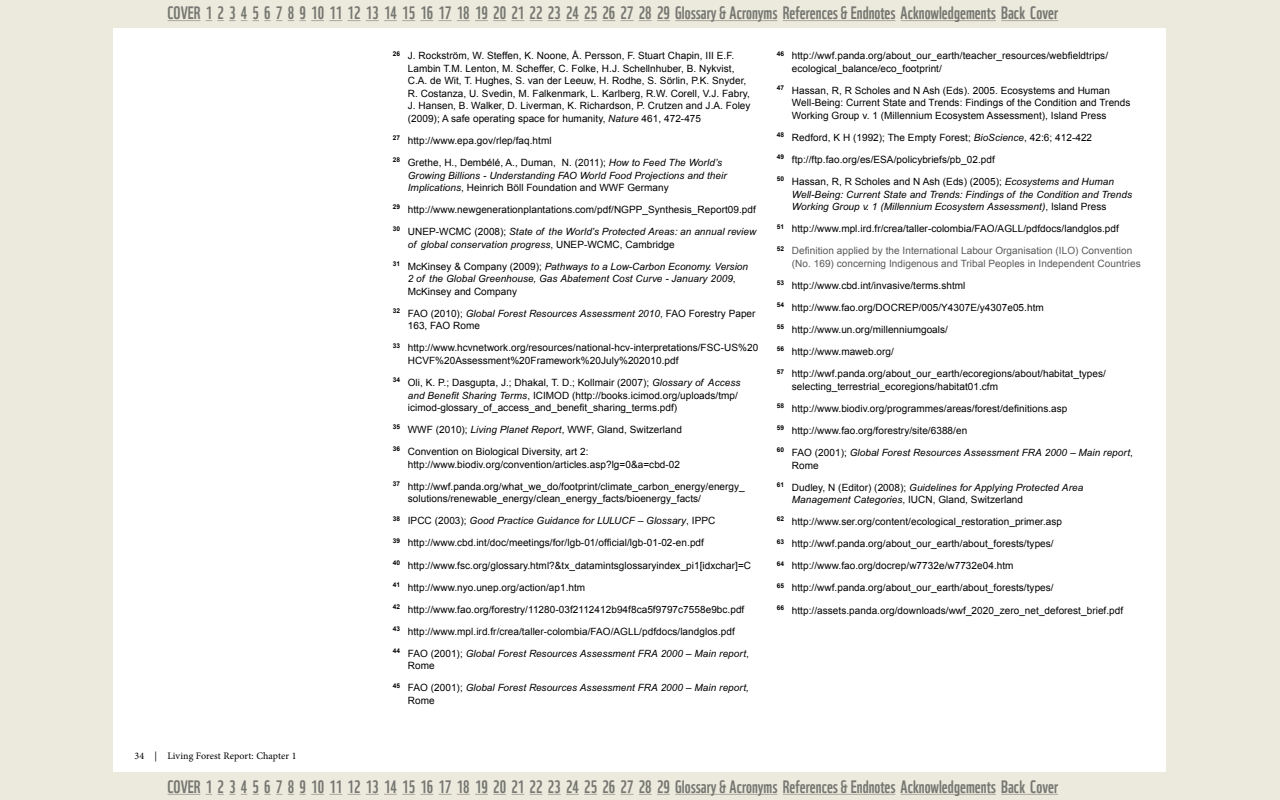
<style>
.page{position:relative;width:1280px;height:800px;background:#eceadc}
.page>*{position:absolute;margin:0;border:0;box-sizing:border-box;transform-origin:0 0}
.t1{font:17.5px "WWF";color:#808285}
.t2{font:10px/12.5px "Arial";letter-spacing:.005em;color:#000}
.t3{font:italic 10px/12.5px "Arial";letter-spacing:.005em;color:#000}
.t4{font:10px/12.5px "Arial";letter-spacing:.005em;color:#58595b}
.t5{font:10px "Minion Pro";letter-spacing:.01em;color:#000}
.s1{font-style:italic}
.s2{font-style:normal}
</style>
<div class="page">
<div style="left:114px;top:28px;width:1052px;height:744px;background:#fff"></div>
<hr style="left:168px;top:20px;width:32px;height:1px;background:#bbb8b8">
<svg style="left:206px;top:20px;width:41px;height:1px"></svg>
<svg style="left:253px;top:20px;width:89px;height:1px"></svg>
<svg style="left:348px;top:20px;width:85px;height:1px"></svg>
<svg style="left:439px;top:20px;width:85px;height:1px"></svg>
<svg style="left:530px;top:20px;width:85px;height:1px"></svg>
<svg style="left:621px;top:20px;width:49px;height:1px"></svg>
<hr style="left:675px;top:20px;width:103px;height:1px;background:#bbb8b8">
<hr style="left:783px;top:20px;width:112px;height:1px;background:#bbb8b8">
<hr style="left:901px;top:20px;width:95px;height:1px;background:#bbb8b8">
<hr style="left:1001px;top:20px;width:57px;height:1px;background:#bbb8b8">
<hr style="left:168px;top:794px;width:32px;height:1px;background:#bbb8b8">
<svg style="left:206px;top:794px;width:41px;height:1px"></svg>
<svg style="left:253px;top:794px;width:89px;height:1px"></svg>
<svg style="left:348px;top:794px;width:85px;height:1px"></svg>
<svg style="left:439px;top:794px;width:85px;height:1px"></svg>
<svg style="left:530px;top:794px;width:85px;height:1px"></svg>
<svg style="left:621px;top:794px;width:49px;height:1px"></svg>
<hr style="left:675px;top:794px;width:103px;height:1px;background:#bbb8b8">
<hr style="left:783px;top:794px;width:112px;height:1px;background:#bbb8b8">
<hr style="left:901px;top:794px;width:95px;height:1px;background:#bbb8b8">
<hr style="left:1001px;top:794px;width:57px;height:1px;background:#bbb8b8">
<h1 class="t1" style="left:168px;top:-1px;width:892px">COVER 1 2 3 4 5 6 7 8 9 10 11 12 13 14 15 16 17 18 19 20 21 22 23 24 25 26 27 28 29 Glossary &amp; Acronyms References &amp; Endnotes Acknowledgements Back Cover</h1>
<p class="t5" style="left:135px;top:749px;width:163px">34 | Living Forest Report: Chapter 1</p>
<p class="t2" style="left:408px;top:50px;width:344px;text-indent:-15px"><sup>26</sup> J. Rockström, W. Steffen, K. Noone, Å. Persson, F. Stuart Chapin, III E.F.<br>Lambin T.M. Lenton, M. Scheffer, C. Folke, H.J. Schellnhuber, B. Nykvist, C.A. de Wit, T. Hughes, S. van der Leeuw, H. Rodhe, S. Sörlin, P.K. Snyder, R. Costanza, U. Svedin, M. Falkenmark, L. Karlberg, R.W. Corell, V.J. Fabry, J. Hansen, B. Walker, D. Liverman, K. Richardson, P. Crutzen and J.A. Foley (2009); A safe operating space for humanity, <span class="s1">Nature</span> 461, 472-475</p>
<p class="t2" style="left:393px;top:134px;width:160px"><sup>27</sup> http://www.epa.gov/rlep/faq.html</p>
<p class="t3" style="left:408px;top:156px;width:320px;text-indent:-15px"><sup>28</sup> <span class="s2">Grethe, H., Dembélé, A., Duman, N . (2011);</span> How to Feed The World’s<br>Growing Billions - Understanding FAO World Food Projections and their<br>Implications<span class="s2">, Heinrich Böll Foundation and WWF Germany</span></p>
<p class="t2" style="left:393px;top:203px;width:365px"><sup>29</sup> http://www.newgenerationplantations.com/pdf/N GPP_Synthesis_Report09.pdf</p>
<p class="t3" style="left:408px;top:225px;width:350px;text-indent:-15px"><sup>30</sup> <span class="s2">UN EP-WCMC (2008);</span> State of the World’s Protected Areas: an annual review of global conservation progress<span class="s2">, UN EP-WCMC, Cambridge</span></p>
<p class="t3" style="left:408px;top:260px;width:342px;text-indent:-15px"><sup>31</sup> <span class="s2">M cKinsey &amp; Company (2009);</span> Pathways to a Low-Carbon Economy. Version<br>2 of the Global Greenhouse, Gas Abatement Cost Curve - January 2009<span class="s2">,<br>McKinsey and Company</span></p>
<p class="t2" style="left:408px;top:307px;width:349px;text-indent:-15px"><sup>32</sup> FAO (2010); <span class="s1">Global Forest Resources Assessment 2010</span>, FAO Forestry Paper<br>163, FAO Rome</p>
<p class="t2" style="left:408px;top:342px;width:352px;text-indent:-15px"><sup>33</sup> http://www.hcvnetwork.org/resources/national-hcv-interpretations/FSC-US%20<br>HCVF%20Assessment%20Framework%20July%202010.pdf</p>
<p class="t2" style="left:408px;top:376px;width:334px;text-indent:-15px"><sup>34</sup> Oli, K. P.; Dasgupta, J.; Dhakal, T. D.; Kollmair (2007); <span class="s1">Glossary of Access and Benefit Sharing Terms</span>, I CIMOD</p>
<p class="t2" style="left:408px;top:389px;width:332px;text-indent:164px">(http://books.icimod.org/uploads/tmp/ icimod-glossary_of_access_and_benefit_sharing_terms.pdf)</p>
<p class="t2" style="left:393px;top:423px;width:291px"><sup>35</sup> WWF (2010); <span class="s1">Living Planet Report</span>, WWF, Gland, Switzerland</p>
<p class="t2" style="left:408px;top:445px;width:274px;text-indent:-15px"><sup>36</sup> Convention on Biological Diversity, art 2: http://www.biodiv.org/convention/articles.asp?lg=0&amp;a=cbd-02</p>
<p class="t2" style="left:408px;top:480px;width:338px;text-indent:-15px"><sup>37</sup> http://wwf.panda.org/what_we_do/footprint/climate_carbon_energy/energy_ solutions/renewable_energy/clean_energy_facts/bioenergy_facts/</p>
<p class="t3" style="left:393px;top:515px;width:324px"><sup>38</sup> <span class="s2">I PCC (2003);</span> Good Practice Guidance for LULUCF – Glossary<span class="s2">, I PPC</span></p>
<p class="t2" style="left:393px;top:537px;width:313px"><sup>39</sup> http://www.cbd.int/doc/meetings/for/lgb-01/official/lgb-01-02-en.pdf</p>
<p class="t2" style="left:393px;top:559px;width:360px"><sup>40</sup> http://www.fsc.org/glossary.html?&amp;tx_datamintsglossaryindex_pi1[idxchar]=C</p>
<p class="t2" style="left:393px;top:581px;width:194px"><sup>41</sup> http://www.nyo.unep.org/action/ap1.htm</p>
<p class="t2" style="left:393px;top:603px;width:353px"><sup>42</sup> http://www.fao.org/forestry/11280-03f2112412b94f8ca5f9797c7558e9bc.pdf</p>
<p class="t2" style="left:393px;top:625px;width:344px"><sup>43</sup> http://www.mpl.ird.fr/crea/taller-colombia/FAO/AGLL/pdfdocs/landglos.pdf</p>
<p class="t3" style="left:408px;top:647px;width:343px;text-indent:-15px"><sup>44</sup> <span class="s2">FAO (2001);</span> Global Forest Resources Assessment FRA 2000 – Main report<span class="s2">,<br>Rome</span></p>
<p class="t3" style="left:408px;top:682px;width:343px;text-indent:-15px"><sup>45</sup> <span class="s2">FAO (2001);</span> Global Forest Resources Assessment FRA 2000 – Main report,<br><span class="s2">Rome</span></p>
<p class="t2" style="left:792px;top:50px;width:318px;text-indent:-15px"><sup>46</sup> http://wwf.panda.org/about_our_earth/teacher_resources/webfieldtrips/ ecological_balance/eco_footprint/</p>
<p class="t2" style="left:792px;top:84px;width:340px;text-indent:-15px"><sup>47</sup> Hassan, R, R Scholes and N Ash (Eds). 2005. Ecosystems and Human<br>Well-Being: Current State and Trends: Findings of the Condition and Trends<br>Working Group v. 1 (Millennium Ecosystem Assessment), Island Press</p>
<p class="t2" style="left:777px;top:131px;width:317px"><sup>48</sup> Redford, K H (1992); The Empty Forest; <span class="s1">BioScience</span>, 42:6; 412-422</p>
<p class="t2" style="left:777px;top:153px;width:219px"><sup>49</sup> ftp://ftp.fao.org/es/ESA/policybriefs/pb_02.pdf</p>
<p class="t3" style="left:792px;top:175px;width:342px;text-indent:-15px"><sup>50</sup> <span class="s2">Hassan, R, R Scholes and N Ash (Eds) (2005);</span> Ecosystems and Human<br>Well-Being: Current State and Trends: Findings of the Condition and Trends<br>Working Group v. 1 (Millennium Ecosystem Assessment)<span class="s2">, I sland Press</span></p>
<p class="t2" style="left:777px;top:223px;width:344px"><sup>51</sup> http://www.mpl.ird.fr/crea/taller-colombia/FAO/AGLL/pdfdocs/landglos.pdf</p>
<p class="t4" style="left:792px;top:245px;width:350px;text-indent:-15px"><sup>52</sup> Definition applied by the International Labour Organisation (ILO) Convention (No. 169) concerning I ndigenous and Tribal Peoples in I ndependent Countries</p>
<p class="t2" style="left:777px;top:279px;width:190px"><sup>53</sup> http://www.cbd.int/invasive/terms.shtml</p>
<p class="t2" style="left:777px;top:301px;width:268px"><sup>54</sup> http://www.fao.org/DOCREP/005/Y4307E/y4307e05.htm</p>
<p class="t2" style="left:777px;top:323px;width:173px"><sup>55</sup> http://www.un.org/millenniumgoals/</p>
<p class="t2" style="left:777px;top:345px;width:119px"><sup>56</sup> http://www.maweb.org/</p>
<p class="t2" style="left:792px;top:368px;width:316px;text-indent:-15px"><sup>57</sup> http://wwf.panda.org/about_our_earth/ecoregions/about/habitat_types/ selecting_terrestrial_ecoregions/habitat01.cfm</p>
<p class="t2" style="left:777px;top:402px;width:292px"><sup>58</sup> http://www.biodiv.org/programmes/areas/forest/definitions.asp</p>
<p class="t2" style="left:777px;top:424px;width:192px"><sup>59</sup> http://www.fao.org/forestry/site/6388/en</p>
<p class="t3" style="left:792px;top:446px;width:343px;text-indent:-15px"><sup>60</sup> <span class="s2">FAO (2001);</span> Global Forest Resources Assessment FRA 2000 – Main report<span class="s2">,<br>Rome</span></p>
<p class="t3" style="left:792px;top:481px;width:293px;text-indent:-15px"><sup>61</sup> <span class="s2">D udley, N (Editor) (2008);</span> Guidelines for Applying Protected Area<br>Management Categories<span class="s2">, I UCN , Gland, Switzerland</span></p>
<p class="t2" style="left:777px;top:515px;width:287px"><sup>62</sup> http://www.ser.org/content/ecological_restoration_primer.asp</p>
<p class="t2" style="left:777px;top:538px;width:278px"><sup>63</sup> http://wwf.panda.org/about_our_earth/about_forests/types/</p>
<p class="t2" style="left:777px;top:560px;width:238px"><sup>64</sup> http://www.fao.org/docrep/w7732e/w7732e04.htm</p>
<p class="t2" style="left:777px;top:582px;width:278px"><sup>65</sup> http://wwf.panda.org/about_our_earth/about_forests/types/</p>
<p class="t2" style="left:777px;top:604px;width:348px"><sup>66</sup> http://assets.panda.org/downloads/wwf_2020_zero_net_deforest_brief.pdf</p>
<h1 class="t1" style="left:168px;top:773px;width:892px">COVER 1 2 3 4 5 6 7 8 9 10 11 12 13 14 15 16 17 18 19 20 21 22 23 24 25 26 27 28 29 Glossary &amp; Acronyms References &amp; Endnotes Acknowledgements Back Cover</h1>
</div>
